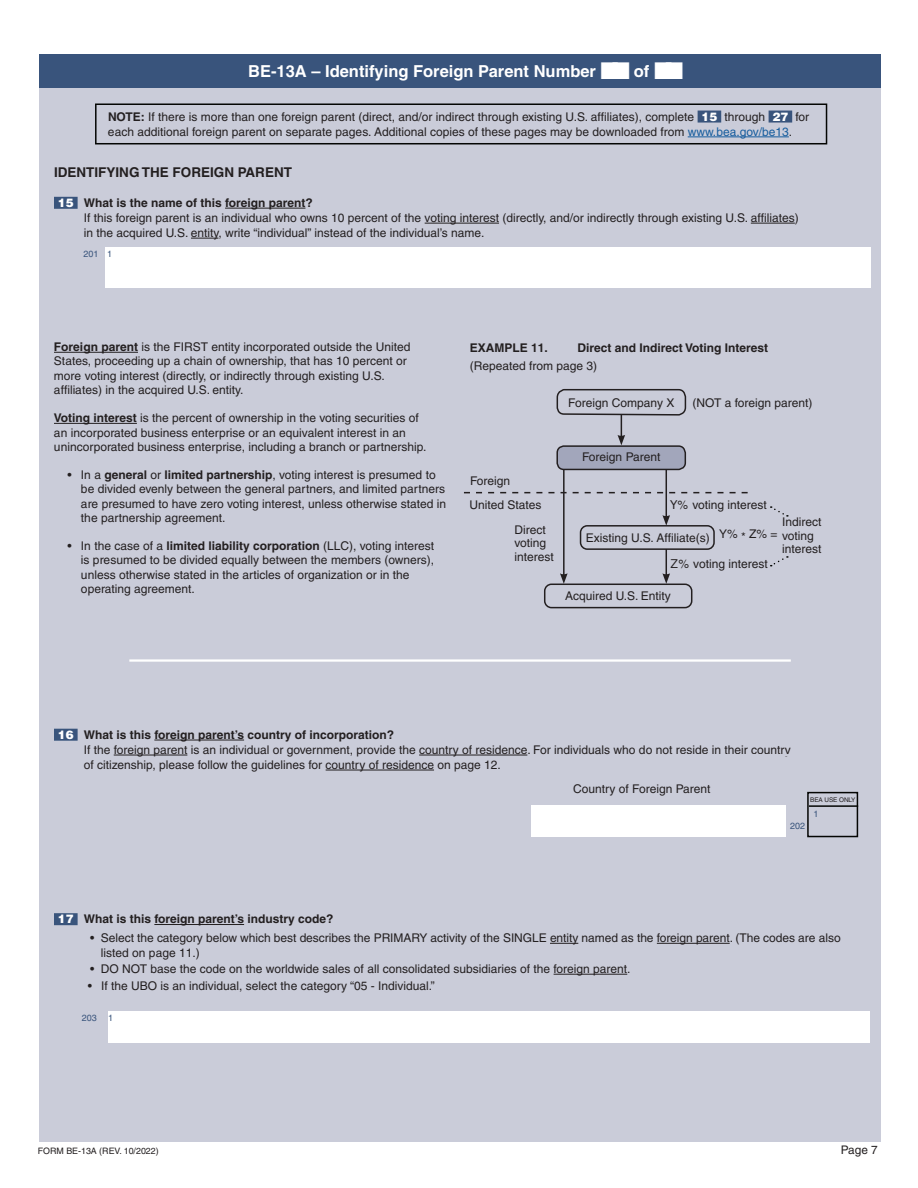
<style>
.page{position:relative;width:918px;height:1188px;background:#fff}
.page>*{position:absolute;margin:0;border:0;box-sizing:border-box;transform-origin:0 0}
.t1{font:700 16.5px "Helvetica";color:#fff}
.t2{font:700 13.5px "Helvetica";color:#231f20}
.t3{font:12px/14.4px "Helvetica";color:#231f20}
.t4{font:700 12px "Helvetica";color:#231f20}
.t5{font:11.85px "Helvetica";color:#231f20}
.t6{font:9px "Helvetica";color:#39547c}
.t7{font:8.85px "Helvetica";color:#231f20}
.t8{font:6.3px "Helvetica";letter-spacing:-.01em;color:#231f20}
.s1{font-weight:700}
.s2{font-weight:900;font-size:11.85px;color:#fff}
.s3{color:#175d9e}
.s4{font-family:"MS Reference Sans Serif"}
</style>
<div class="page">
<div style="left:39px;top:74px;width:841px;height:1068px;background:#caccd9"></div>
<div style="left:39px;top:54px;width:841px;height:33px;background:#39547c"></div>
<svg style="left:464px;top:492px;width:284px;height:1px"></svg>
<div style="left:557px;top:446px;width:128px;height:23px;background:#a2a6bb;border-radius:7px"></div>
<div style="left:556px;top:445px;width:130px;height:25px;border:2px solid #231f20;border-radius:7px"></div>
<div style="left:580px;top:525px;width:135px;height:25px;border:2px solid #231f20;border-radius:7px"></div>
<div style="left:544px;top:584px;width:148px;height:24px;border:2px solid #231f20;border-radius:7px"></div>
<hr style="left:666px;top:469px;width:1px;height:48px;background:#231f20">
<svg style="left:662px;top:515px;width:8px;height:11px"></svg>
<hr style="left:563px;top:469px;width:2px;height:107px;background:#231f20">
<svg style="left:560px;top:573px;width:8px;height:11px"></svg>
<svg style="left:662px;top:549px;width:8px;height:35px"></svg>
<svg style="left:556px;top:388px;width:131px;height:57px"></svg>
<svg style="left:771px;top:506px;width:17px;height:11px"></svg>
<svg style="left:771px;top:556px;width:17px;height:11px"></svg>
<div style="left:54px;top:197px;width:24px;height:12px;background:#39547c"></div>
<hr style="left:225px;top:208px;width:80px;height:1px;background:#231f20">
<hr style="left:425px;top:223px;width:74px;height:1px;background:#231f20">
<hr style="left:751px;top:223px;width:44px;height:1px;background:#231f20">
<svg style="left:191px;top:238px;width:27px;height:1px"></svg>
<hr style="left:54px;top:352px;width:84px;height:1px;background:#231f20">
<hr style="left:54px;top:423px;width:83px;height:1px;background:#231f20">
<div style="left:54px;top:729px;width:24px;height:12px;background:#39547c"></div>
<hr style="left:154px;top:740px;width:90px;height:1px;background:#231f20">
<hr style="left:114px;top:755px;width:73px;height:1px;background:#231f20">
<hr style="left:419px;top:755px;width:108px;height:1px;background:#231f20">
<hr style="left:326px;top:770px;width:108px;height:1px;background:#231f20">
<div style="left:54px;top:913px;width:24px;height:12px;background:#39547c"></div>
<hr style="left:154px;top:924px;width:90px;height:1px;background:#231f20">
<svg style="left:550px;top:943px;width:28px;height:1px"></svg>
<hr style="left:657px;top:943px;width:73px;height:1px;background:#231f20">
<hr style="left:554px;top:974px;width:73px;height:1px;background:#231f20">
<hr style="left:129px;top:659px;width:662px;height:3px;background:#fff">
<div style="left:698px;top:111px;width:23px;height:12px;background:#39547c"></div>
<div style="left:769px;top:111px;width:23px;height:12px;background:#39547c"></div>
<hr style="left:688px;top:137px;width:101px;height:1px;background:#175d9e">
<div style="left:95px;top:104px;width:732px;height:40px;border:2px solid #040503"></div>
<div style="left:531px;top:805px;width:254px;height:32px;background:#fff"></div>
<div style="left:108px;top:1011px;width:761px;height:32px;background:#fff"></div>
<div style="left:105px;top:247px;width:765px;height:41px;background:#fff"></div>
<div style="left:807px;top:792px;width:51px;height:45px;border:2px solid #040503"></div>
<hr style="left:809px;top:805px;width:49px;height:2px;background:#040503">
<h1 class="t1" style="left:248px;top:62px;width:437px">BE-13A – Identifying Foreign Parent Number ■■ of ■■</h1>
<p class="t3" style="left:108px;top:109px;width:703px;line-height:15px"><span class="s1">NOTE:</span> If there is more than one foreign parent (direct, and/or indirect through existing U.S. affiliates), complete <span class="s2">15</span> through <span class="s2">27</span> for each additional foreign parent on separate pages. Additional copies of these pages may be downloaded from <span class="s3">www.bea.gov/be13</span>.</p>
<p class="t2" style="left:54px;top:164px;width:240px">IDENTIFYING THE FOREIGN PARENT</p>
<p class="t3" style="left:84px;top:195px;width:717px;line-height:15px;text-indent:-26px"><span class="s2">15</span> <span class="s1">What is the name of this foreign parent?<br></span>If this foreign parent is an individual who owns 10 percent of the voting interest (directly, and/or indirectly through existing U.S. affiliates) in the acquired U.S. entity, write “individual” instead of the individual’s name.</p>
<p class="t6" style="left:83px;top:249px;width:30px">201 1</p>
<p class="t3" style="left:54px;top:340px;width:358px"><span class="s1">Foreign parent</span> is the FIRST entity incorporated outside the United States, proceeding up a chain of ownership, that has 10 percent or more voting interest (directly, or indirectly through existing U.S. affiliates) in the acquired U.S. entity.</p>
<p class="t3" style="left:54px;top:411px;width:374px"><span class="s1">Voting interest</span> is the percent of ownership in the voting securities of an incorporated business enterprise or an equivalent interest in an unincorporated business enterprise, including a branch or partnership.</p>
<p class="t3" style="left:81px;top:467px;width:367px;text-indent:-14px">• In a <span class="s1">general</span> or <span class="s1">limited partnership</span>, voting interest is presumed to be divided evenly between the general partners, and limited partners are presumed to have zero voting interest, unless otherwise stated in the partnership agreement.</p>
<p class="t3" style="left:81px;top:539px;width:355px;text-indent:-13px">• In the case of a <span class="s1">limited liability corporation</span> (LLC), voting interest is presumed to be divided equally between the members (owners), unless otherwise stated in the articles of organization or in the operating agreement.</p>
<p class="t4" style="left:470px;top:340px;width:80px">EXAMPLE 11.</p>
<p class="t4" style="left:577px;top:340px;width:192px">Direct and Indirect Voting Interest</p>
<p class="t3" style="left:470px;top:359px;width:129px">(Repeated from page 3)</p>
<p class="t3" style="left:568px;top:395px;width:108px">Foreign Company X</p>
<p class="t3" style="left:693px;top:395px;width:121px">(NOT a foreign parent)</p>
<p class="t3" style="left:470px;top:468px;width:74px;line-height:24.3px">Foreign<br>United States</p>
<p class="t3" style="left:515px;top:523px;width:41px;line-height:13.5px">Direct voting interest</p>
<p class="t3" style="left:582px;top:450px;width:80px">Foreign Parent</p>
<p class="t3" style="left:670px;top:498px;width:98px"><span class="s4">Y</span>% voting interest</p>
<p class="t3" style="left:782px;top:515px;width:41px">Indirect</p>
<p class="t3" style="left:719px;top:528px;width:96px">Y% * Z% = voting</p>
<p class="t3" style="left:782px;top:542px;width:41px">interest</p>
<p class="t3" style="left:670px;top:557px;width:99px"><span class="s4">Z</span>% voting interest</p>
<p class="t3" style="left:586px;top:530px;width:125px">Existing U.S. Affiliate(s)</p>
<p class="t3" style="left:565px;top:589px;width:107px">Acquired U.S. Entity</p>
<p class="t3" style="left:84px;top:727px;width:709px;line-height:15px;text-indent:-26px"><span class="s2">16</span> <span class="s1">What is this foreign parent’s country of incorporation?<br></span>If the foreign parent is an individual or government, provide the country of residence. For individuals who do not reside in their country of citizenship, please follow the guidelines for country of residence on page 12.</p>
<p class="t3" style="left:573px;top:781px;width:139px">Country of Foreign Parent</p>
<p class="t8" style="left:810px;top:796px;width:47px">BEA USE ONLY</p>
<p class="t6" style="left:813px;top:809px;width:7px">1</p>
<p class="t6" style="left:790px;top:821px;width:17px">202</p>
<p class="t4" style="left:58px;top:912px;width:277px"><span class="s2">17</span> What is this foreign parent’s industry code?</p>
<p class="t3" style="left:101px;top:931px;width:741px;text-indent:-11px">• Select the category below which best describes the PRIMARY activity of the SINGLE entity named as the foreign parent. (The codes are also listed on page 11.)</p>
<p class="t3" style="left:90px;top:962px;width:542px">• DO NOT base the code on the worldwide sales of all consolidated subsidiaries of the foreign parent.</p>
<p class="t3" style="left:88px;top:978px;width:349px">• If the UBO is an individual, select the category “05 - Individual.”</p>
<p class="t6" style="left:82px;top:1012px;width:33px">203 1</p>
<p class="t7" style="left:38px;top:1146px;width:122px">FORM BE-13A (REV. 10/2022)</p>
<p class="t5" style="left:841px;top:1143px;width:38px">Page 7</p>
</div>
